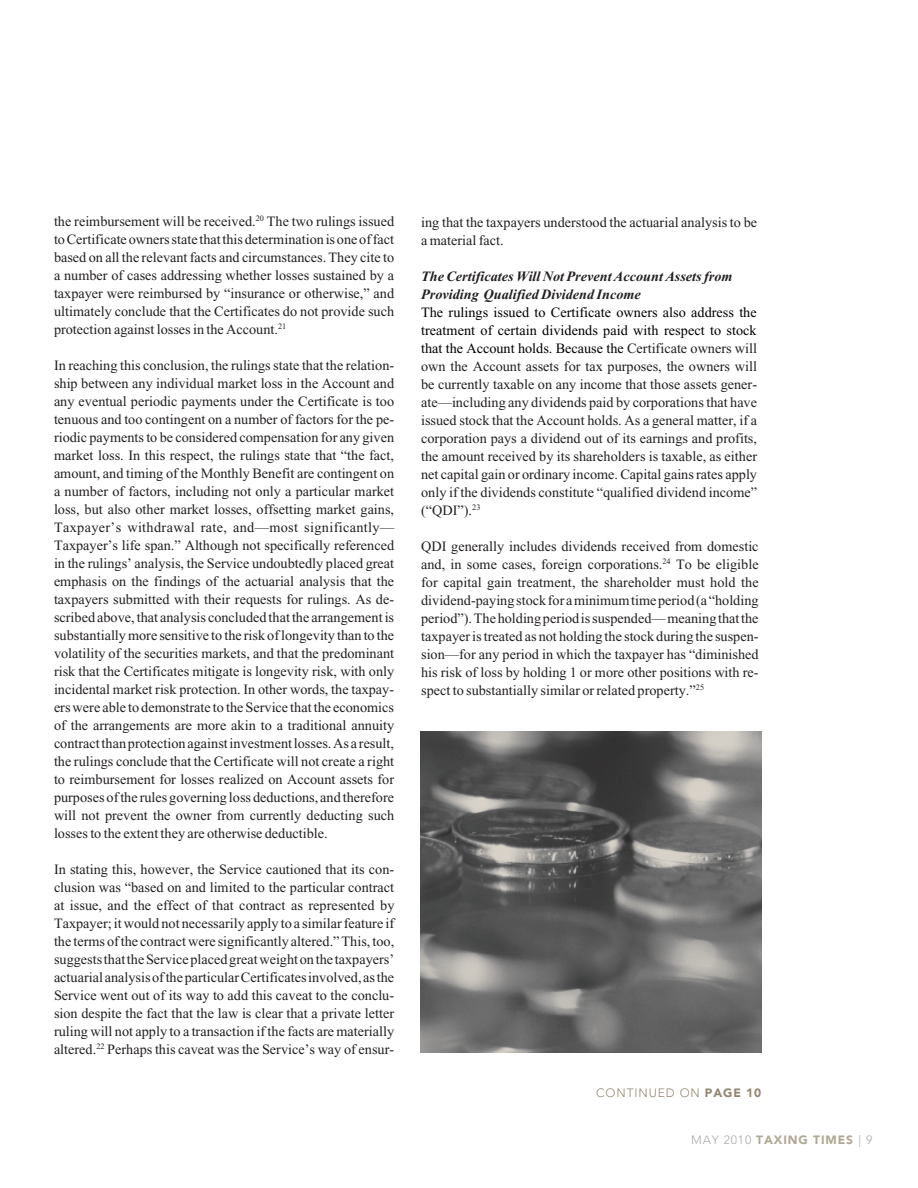
<style>
.page{position:relative;width:918px;height:1188px;background:#fff}
.page>*{position:absolute;margin:0;border:0;box-sizing:border-box;transform-origin:0 0}
.Body_Copy{font:14.25px/18px "Times New Roman";color:#231f20;text-align:justify}
.Body_Copy-2{font:italic 700 14.25px/18px "Times New Roman";color:#231f20}
.t1{font:900 12px "Avenir";letter-spacing:.075em;color:#b2a794}
.t2{font:300 12px "Avenir";letter-spacing:.075em;color:#938671}
.s1{color:#000}
.s2{font-weight:900}
.s3{font-weight:300;color:#a8a9ad}
</style>
<div class="page">
<img style="left:420px;top:732px;width:341px;height:321px">
<p class="Body_Copy" style="left:54px;top:212px;width:342px">the reimbursement will be received.<sup>20</sup> The two rulings issued to Certificate owners state that this determination is one of fact based on all the relevant facts and circumstances. They cite to a number of cases addressing whether losses sustained by a taxpayer were reimbursed by “insurance or otherwise,” and ultimately conclude that the Certificates do not provide such protection against losses in the Account.<sup>21</sup></p>
<p class="Body_Copy" style="left:54px;top:356px;width:342px">In reaching this conclusion, the rulings state that the relation&shy;ship between any individual market loss in the Account and any eventual periodic payments under the Certificate is too tenuous and too contingent on a number of factors for the pe&shy;riodic payments to be considered compensation for any given market loss. In this respect, the rulings state that “the fact, amount, and timing of the Monthly Benefit are contingent on a number of factors, including not only a particular market loss, but also other market losses, offsetting market gains, Taxpayer’s withdrawal rate, and—most significantly— Taxpayer’s life span.” Although not specifically referenced in the rulings’ analysis, the Service undoubtedly placed great emphasis on the findings of the actuarial analysis that the taxpayers submitted with their requests for rulings. As de&shy;scribed above, that analysis concluded that the arrangement is substantially more sensitive to the risk of longevity than to the volatility of the securities markets, and that the predominant risk that the Certificates mitigate is longevity risk, with only incidental market risk protection. In other words, the taxpay&shy;ers were able to demonstrate to the Service that the economics of the arrangements are more akin to a traditional annuity contract than protection against investment losses. As a result, the rulings conclude that the Certificate will not create a right to reimbursement for losses realized on Account assets for purposes of the rules governing loss deductions, and therefore will not prevent the owner from currently deducting such losses to the extent they are otherwise deductible.</p>
<p class="Body_Copy" style="left:54px;top:860px;width:342px">In stating this, however, the Service cautioned that its con&shy;clusion was “based on and limited to the particular contract at issue, and the effect of that contract as represented by Taxpayer; it would not necessarily apply to a similar feature if the terms of the contract were significantly altered.” This, too, suggests that the Service placed great weight on the taxpayers’ actuarial analysis of the particular Certificates involved, as the Service went out of its way to add this caveat to the conclu&shy;sion despite the fact that the law is clear that a private letter ruling will not apply to a transaction if the facts are materially altered.<sup>22</sup> Perhaps this caveat was the Service’s way of ensur-</p>
<p class="Body_Copy" style="left:421px;top:213px;width:337px">ing that the taxpayers understood the actuarial analysis to be a material fact.</p>
<p class="Body_Copy-2" style="left:421px;top:268px;width:313px">The Certificates Will Not Prevent Account Assets from<br>Providing Qualified Dividend Income</p>
<p class="Body_Copy" style="left:421px;top:303px;width:338px"><span class="s1">The rulings issued to Certificate owners also address the treatment of certain dividends paid with respect to stock that the Account holds. Because the</span> Certificate owners will own the Account assets for tax purposes, the owners will be currently taxable on any income that those assets gener&shy;ate—including any dividends paid by corporations that have issued stock that the Account holds. As a general matter, if a corporation pays a dividend out of its earnings and profits, the amount received by its shareholders is taxable, as either net capital gain or ordinary income. Capital gains rates apply only if the dividends constitute “qualified dividend income” (“QDI”).<sup>23</sup></p>
<p class="Body_Copy" style="left:421px;top:537px;width:339px">QDI generally includes dividends received from domestic and, in some cases, foreign corporations.<sup>24</sup> To be eligible for capital gain treatment, the shareholder must hold the dividend-paying stock for a minimum time period (a “holding period”). The holding period is suspended— meaning that the taxpayer is treated as not holding the stock during the suspen&shy;sion—for any period in which the taxpayer has “diminished his risk of loss by holding 1 or more other positions with re&shy;spect to substantially similar or related property.”<sup>25</sup></p>
<p class="t2" style="left:596px;top:1086px;width:167px">CONTINUED ON <span class="s2">PAGE 10</span></p>
<p class="t1" style="left:691px;top:1132px;width:183px"><span class="s3">MAY 2010</span> TAXING TIMES <span class="s3">| 9</span></p>
</div>
